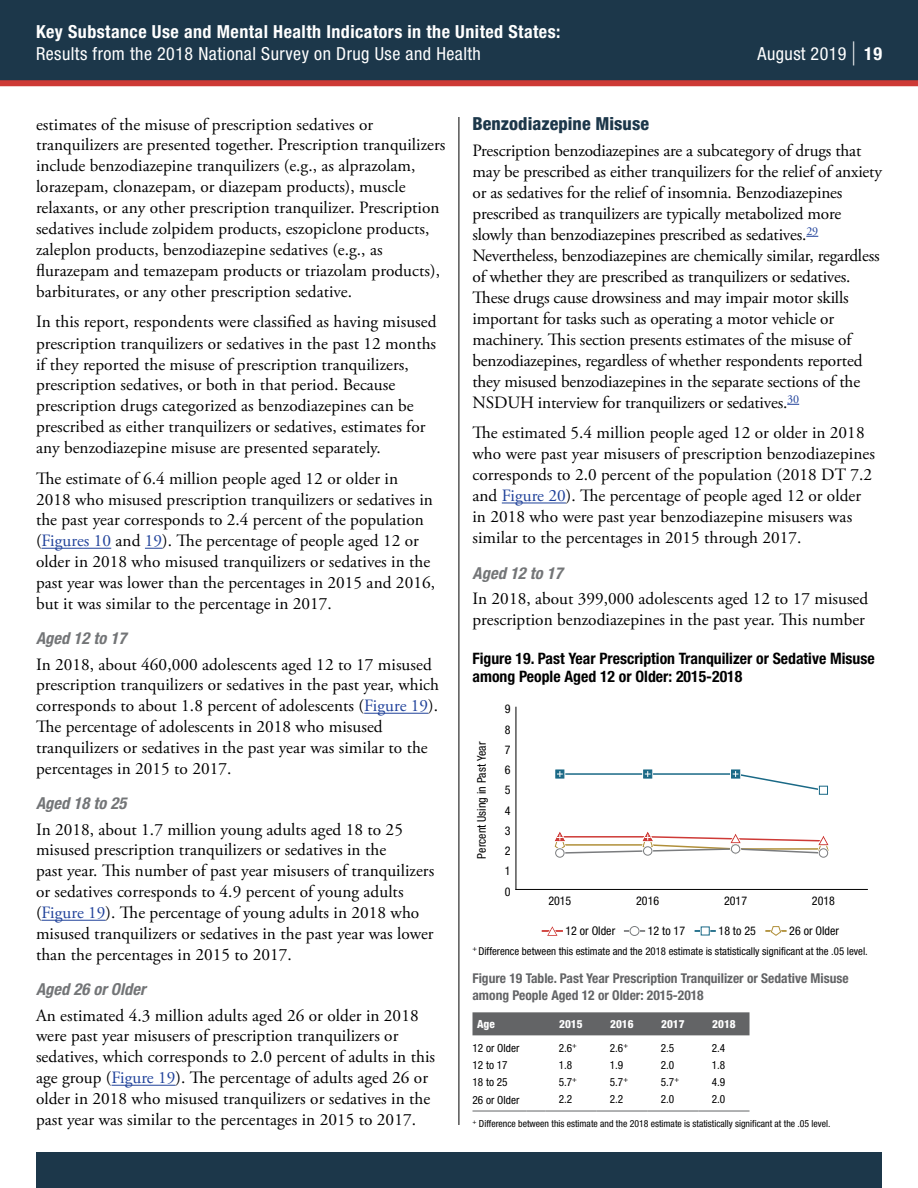
<style>
.page{position:relative;width:918px;height:1188px;background:#fff}
.page>*{position:absolute;margin:0;border:0;box-sizing:border-box;transform-origin:0 0}
.t1{font:condensed 18px "Helvetica Neue LT Std";letter-spacing:.025em;color:#fff}
.t2{font:700 condensed 18px "Helvetica Neue LT Std";letter-spacing:.025em;color:#fff}
.t3{font:800 condensed 18px "Helvetica Neue LT Std";letter-spacing:.005em;color:#1c374a}
.t4{font:17.25px/21px "Adobe Garamond Pro";letter-spacing:.005em;color:#000}
.t5{font:italic 700 condensed 16.5px "Helvetica Neue LT Std";letter-spacing:.005em;color:#737577}
.t6{font:700 condensed 15.75px/18.8px "Helvetica Neue LT Std";color:#000}
.t7{font:700 condensed 13.5px/16.5px "Helvetica Neue LT Std";color:#636466}
.t8{font:condensed 12px "Helvetica Neue LT Std";color:#000}
.t9{font:condensed 11.25px "Helvetica Neue LT Std";letter-spacing:.005em;color:#000}
.t10{font:800 condensed 11.25px "Helvetica Neue LT Std";letter-spacing:.005em;color:#fff}
.t11{font:condensed 10.8px "Helvetica Neue LT Std";color:#000}
.t12{font:condensed 9.75px "Helvetica Neue LT Std";color:#000}
.s1{font-size:32.4px}
.s2{font-weight:700}
.s3{color:#1f419a}
</style>
<div class="page">
<div style="left:0;top:0;width:918px;height:81px;background:#1c374a"></div>
<div style="left:36px;top:1152px;width:846px;height:36px;background:#1c374a"></div>
<hr style="left:459px;top:117px;width:1px;height:1008px;background:#000">
<div style="left:0;top:80px;width:918px;height:6px;background:#ce3a36"></div>
<hr style="left:42px;top:548px;width:69px;height:1px;background:#1f419a">
<svg style="left:145px;top:548px;width:17px;height:1px"></svg>
<hr style="left:364px;top:713px;width:64px;height:1px;background:#1f419a">
<hr style="left:42px;top:920px;width:64px;height:1px;background:#1f419a">
<hr style="left:111px;top:1085px;width:65px;height:1px;background:#1f419a">
<svg style="left:806px;top:236px;width:12px;height:1px"></svg>
<svg style="left:787px;top:404px;width:12px;height:1px"></svg>
<hr style="left:502px;top:503px;width:64px;height:1px;background:#1f419a">
<img style="left:515px;top:706px;width:353px;height:230px">
<div style="left:472px;top:1012px;width:278px;height:23px;background:#636466"></div>
<hr style="left:545px;top:1111px;width:51px;height:1px;background:#636466">
<hr style="left:596px;top:1111px;width:51px;height:1px;background:#636466">
<hr style="left:647px;top:1111px;width:51px;height:1px;background:#636466">
<hr style="left:698px;top:1111px;width:52px;height:1px;background:#636466">
<hr style="left:472px;top:1111px;width:54px;height:1px;background:#636466">
<svg style="left:526px;top:1111px;width:19px;height:1px"></svg>
<p class="t2" style="left:36px;top:21px;width:526px">Key Substance Use and Mental Health Indicators in the United States:</p>
<p class="t1" style="left:36px;top:43px;width:446px">Results from the 2018 National Survey on Drug Use and Health</p>
<p class="t1" style="left:758px;top:43px;width:126px">August 2019 <span class="s1">|</span> <span class="s2">19</span></p>
<p class="t4" style="left:36px;top:114px;width:411px">estimates of the misuse of prescription sedatives or tranquilizers are presented together. Prescription tranquilizers include benzodiazepine tranquilizers (e.g., as alprazolam, lorazepam, clonazepam, or diazepam products), muscle relaxants, or any other prescription tranquilizer. Prescription sedatives include zolpidem products, eszopiclone products, zaleplon products, benzodiazepine sedatives (e.g., as flurazepam and temazepam products or triazolam products), barbiturates, or any other prescription sedative.</p>
<p class="t4" style="left:36px;top:312px;width:402px">In this report, respondents were classified as having misused prescription tranquilizers or sedatives in the past 12 months if they reported the misuse of prescription tranquilizers, prescription sedatives, or both in that period. Because prescription drugs categorized as benzodiazepines can be prescribed as either tranquilizers or sedatives, estimates for any benzodiazepine misuse are presented separately.</p>
<p class="t4" style="left:36px;top:468px;width:401px">The estimate of 6.4 million people aged 12 or older in 2018 who misused prescription tranquilizers or sedatives in the past year corresponds to 2.4 percent of the population (<span class="s3">Figures 10</span> and <span class="s3">19</span>). The percentage of people aged 12 or older in 2018 who misused tranquilizers or sedatives in the past year was lower than the percentages in 2015 and 2016, but it was similar to the percentage in 2017.</p>
<h4 class="t5" style="left:36px;top:628px;width:92px">Aged 12 to 17</h4>
<p class="t4" style="left:36px;top:654px;width:405px">In 2018, about 460,000 adolescents aged 12 to 17 misused prescription tranquilizers or sedatives in the past year, which corresponds to about 1.8 percent of adolescents (<span class="s3">Figure 19</span>).<br>The percentage of adolescents in 2018 who misused tranquilizers or sedatives in the past year was similar to the percentages in 2015 to 2017.</p>
<h4 class="t5" style="left:36px;top:793px;width:92px">Aged 18 to 25</h4>
<p class="t4" style="left:36px;top:819px;width:400px">In 2018, about 1.7 million young adults aged 18 to 25 misused prescription tranquilizers or sedatives in the<br>past year. This number of past year misusers of tranquilizers or sedatives corresponds to 4.9 percent of young adults (<span class="s3">Figure 19</span>). The percentage of young adults in 2018 who misused tranquilizers or sedatives in the past year was lower than the percentages in 2015 to 2017.</p>
<h4 class="t5" style="left:36px;top:979px;width:111px">Aged 26 or Older</h4>
<p class="t4" style="left:36px;top:1005px;width:401px">An estimated 4.3 million adults aged 26 or older in 2018 were past year misusers of prescription tranquilizers or sedatives, which corresponds to 2.0 percent of adults in this age group (<span class="s3">Figure 19</span>). The percentage of adults aged 26 or older in 2018 who misused tranquilizers or sedatives in the past year was similar to the percentages in 2015 to 2017.</p>
<h3 class="t3" style="left:472px;top:112px;width:178px">Benzodiazepine Misuse</h3>
<p class="t4" style="left:472px;top:141px;width:411px">Prescription benzodiazepines are a subcategory of drugs that may be prescribed as either tranquilizers for the relief of anxiety or as sedatives for the relief of insomnia. Benzodiazepines prescribed as tranquilizers are typically metabolized more slowly than benzodiazepines prescribed as sedatives.<sup>29<br></sup>Nevertheless, benzodiazepines are chemically similar, regardless of whether they are prescribed as tranquilizers or sedatives.<br>These drugs cause drowsiness and may impair motor skills important for tasks such as operating a motor vehicle or machinery. This section presents estimates of the misuse of benzodiazepines, regardless of whether respondents reported they misused benzodiazepines in the separate sections of the NSDUH interview for tranquilizers or sedatives.<sup>30</sup></p>
<p class="t4" style="left:472px;top:423px;width:404px">The estimated 5.4 million people aged 12 or older in 2018 who were past year misusers of prescription benzodiazepines corresponds to 2.0 percent of the population (2018 DT 7.2 and <span class="s3">Figure 20</span>). The percentage of people aged 12 or older in 2018 who were past year benzodiazepine misusers was similar to the percentages in 2015 through 2017.</p>
<h4 class="t5" style="left:472px;top:563px;width:92px">Aged 12 to 17</h4>
<p class="t4" style="left:472px;top:589px;width:397px">In 2018, about 399,000 adolescents aged 12 to 17 misused prescription benzodiazepines in the past year. This number</p>
<p class="t6" style="left:472px;top:649px;width:404px">Figure 19. Past Year Prescription Tranquilizer or Sedative Misuse among People Aged 12 or Older: 2015-2018</p>
<p class="t8" style="left:505px;top:702px;width:7px">9</p>
<p class="t8" style="left:475px;top:859px;width:118px;rotate:-90deg">Percent Using in Past Year</p>
<p class="t8" style="left:505px;top:722px;width:7px">8</p>
<p class="t8" style="left:505px;top:743px;width:7px">7</p>
<p class="t8" style="left:505px;top:763px;width:7px">6</p>
<p class="t8" style="left:505px;top:783px;width:7px">5</p>
<p class="t8" style="left:505px;top:803px;width:7px">4</p>
<p class="t8" style="left:505px;top:824px;width:7px">3</p>
<p class="t8" style="left:505px;top:844px;width:7px">2</p>
<p class="t8" style="left:505px;top:864px;width:7px">1</p>
<p class="t8" style="left:505px;top:884px;width:7px">0</p>
<p class="t8" style="left:548px;top:893px;width:25px">2015</p>
<p class="t8" style="left:636px;top:893px;width:25px">2016</p>
<p class="t8" style="left:724px;top:893px;width:25px">2017</p>
<p class="t8" style="left:812px;top:893px;width:25px">2018</p>
<p class="t8" style="left:565px;top:924px;width:51px">12 or Older</p>
<p class="t8" style="left:648px;top:924px;width:39px">12 to 17</p>
<p class="t8" style="left:719px;top:924px;width:39px">18 to 25</p>
<p class="t8" style="left:789px;top:924px;width:51px">26 or Older</p>
<p class="t11" style="left:472px;top:945px;width:397px"><sup>+</sup> Difference between this estimate and the 2018 estimate is statistically significant at the .05 level.</p>
<p class="t7" style="left:472px;top:970px;width:378px">Figure 19 Table. Past Year Prescription Tranquilizer or Sedative Misuse among People Aged 12 or Older: 2015-2018</p>
<p class="t10" style="left:477px;top:1017px;width:19px">Age</p>
<p class="t10" style="left:559px;top:1017px;width:25px">2015</p>
<p class="t10" style="left:610px;top:1017px;width:25px">2016</p>
<p class="t10" style="left:661px;top:1017px;width:25px">2017</p>
<p class="t10" style="left:712px;top:1017px;width:25px">2018</p>
<p class="t9" style="left:472px;top:1042px;width:48px">12 or Older</p>
<p class="t9" style="left:559px;top:1041px;width:20px">2.6<sup>+</sup></p>
<p class="t9" style="left:610px;top:1041px;width:20px">2.6<sup>+</sup></p>
<p class="t9" style="left:661px;top:1041px;width:15px">2.5</p>
<p class="t9" style="left:712px;top:1041px;width:15px">2.4</p>
<p class="t9" style="left:472px;top:1059px;width:37px">12 to 17</p>
<p class="t9" style="left:559px;top:1058px;width:15px">1.8</p>
<p class="t9" style="left:610px;top:1058px;width:15px">1.9</p>
<p class="t9" style="left:661px;top:1058px;width:15px">2.0</p>
<p class="t9" style="left:712px;top:1058px;width:15px">1.8</p>
<p class="t9" style="left:472px;top:1076px;width:37px">18 to 25</p>
<p class="t9" style="left:559px;top:1075px;width:20px">5.7<sup>+</sup></p>
<p class="t9" style="left:610px;top:1075px;width:20px">5.7<sup>+</sup></p>
<p class="t9" style="left:661px;top:1075px;width:20px">5.7<sup>+</sup></p>
<p class="t9" style="left:712px;top:1075px;width:15px">4.9</p>
<p class="t9" style="left:472px;top:1093px;width:48px">26 or Older</p>
<p class="t9" style="left:559px;top:1092px;width:15px">2.2</p>
<p class="t9" style="left:610px;top:1092px;width:15px">2.2</p>
<p class="t9" style="left:661px;top:1092px;width:15px">2.0</p>
<p class="t9" style="left:712px;top:1092px;width:15px">2.0</p>
<p class="t12" style="left:472px;top:1118px;width:360px"><sup>+</sup> Difference between this estimate and the 2018 estimate is statistically significant at the .05 level.</p>
</div>
